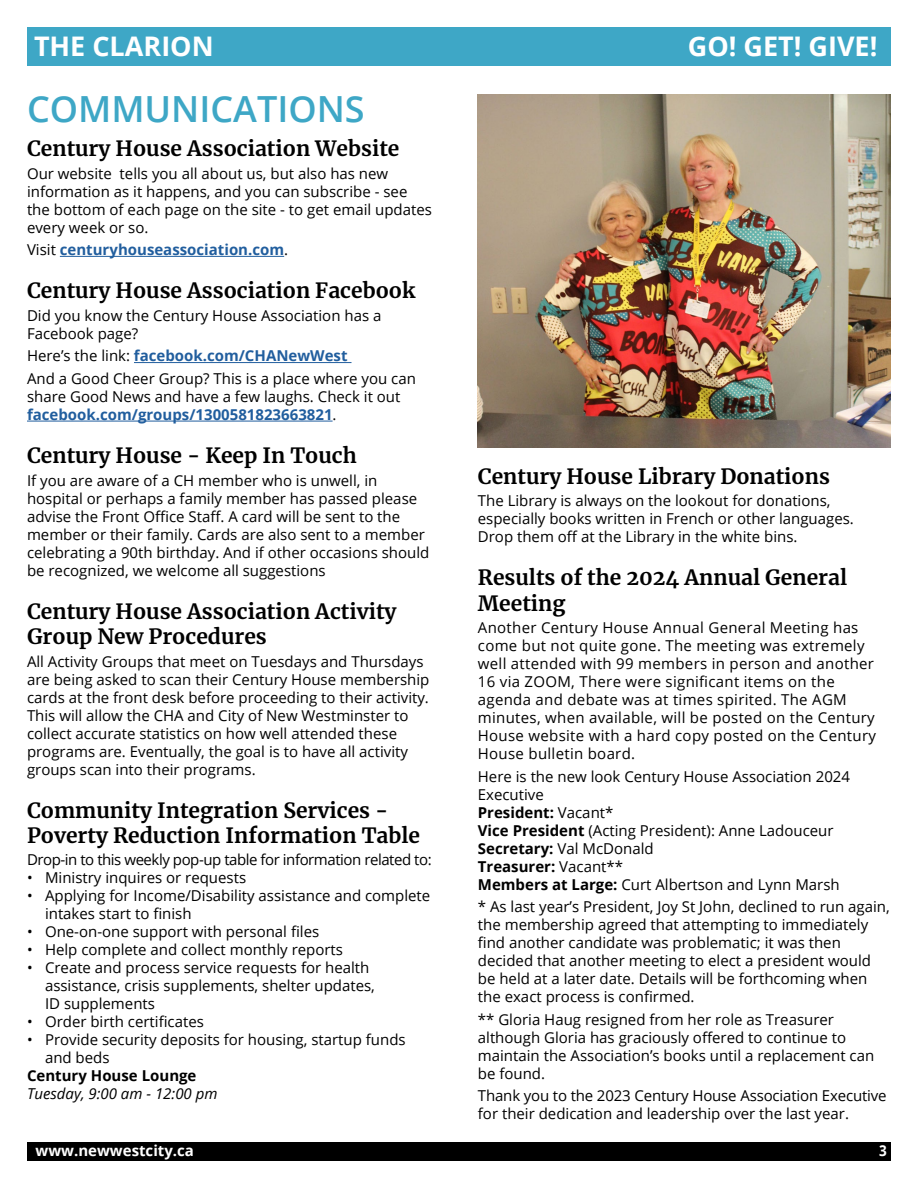
<style>
.page{position:relative;width:918px;height:1188px;background:#fff}
.page>*{position:absolute;margin:0;border:0;box-sizing:border-box;transform-origin:0 0}
.t1{font:600 36px "Open Sans";color:#3ea7c6}
.t2{font:700 27px "Open Sans";color:#fff}
.t3{font:700 21px/25.2px "Merriweather";color:#000}
.t4{font:15px/18px "Open Sans";color:#000}
.t5{font:15px/18px "Open Sans";letter-spacing:.02em;color:#000}
.t6{font:15px "Open Sans";letter-spacing:-.03em;color:#000}
.t7{font:700 15px "Open Sans";color:#215e9e}
.t8{font:italic 15px "Open Sans";color:#000}
.t9{font:700 15px "Open Sans";color:#fff}
.t10{font:700 15px "Open Sans";color:#000}
.t11{font:700 15px "Open Sans";color:#fff;scale:.9 1}
.s1{font-weight:400;color:#000}
.s2{font-weight:700;color:#215e9e}
.s3{font-weight:700}
</style>
<div class="page">
<div style="left:27px;top:1143px;width:864px;height:18px;background:#000"></div>
<div style="left:27px;top:27px;width:864px;height:39px;background:#3ea7c6"></div>
<hr style="left:60px;top:256px;width:224px;height:1px;background:#215e9e">
<hr style="left:134px;top:362px;width:218px;height:1px;background:#215e9e">
<hr style="left:27px;top:421px;width:306px;height:1px;background:#215e9e">
<img style="left:478px;top:94px;width:413px;height:353px">
<h2 class="t2" style="left:34px;top:27px;width:181px">THE CLARION</h2>
<h2 class="t2" style="left:688px;top:27px;width:191px">GO! GET! GIVE!</h2>
<h1 class="t1" style="left:27px;top:84px;width:339px">COMMUNICATIONS</h1>
<h3 class="t3" style="left:27px;top:135px;width:374px">Century House Association Website</h3>
<p class="t4" style="left:27px;top:164px;width:407px">Our website tells you all about us, but also has new information as it happens, and you can subscribe - see the bottom of each page on the site - to get email updates every week or so.</p>
<p class="t7" style="left:27px;top:239px;width:263px"><span class="s1">Visit</span> centuryhouseassociation.com<span class="s1">.</span></p>
<h3 class="t3" style="left:27px;top:278px;width:390px">Century House Association Facebook</h3>
<p class="t4" style="left:27px;top:306px;width:356px">Did you know the Century House Association has a<br>Facebook page?</p>
<p class="t4" style="left:27px;top:344px;width:390px;line-height:22.5px">Here’s the link: <span class="s2">facebook.com/CHANewWest<br></span>And a Good Cheer Group? This is a place where you can</p>
<p class="t4" style="left:27px;top:387px;width:375px">share Good News and have a few laughs. Check it out <span class="s2">facebook.com/groups/1300581823663821</span>.</p>
<h3 class="t3" style="left:27px;top:442px;width:331px">Century House - Keep In Touch</h3>
<p class="t4" style="left:27px;top:471px;width:404px">If you are aware of a CH member who is unwell, in hospital or perhaps a family member has passed please advise the Front Office Staff. A card will be sent to the member or their family. Cards are also sent to a member celebrating a 90th birthday. And if other occasions should be recognized, we welcome all suggestions</p>
<h3 class="t3" style="left:27px;top:598px;width:371px">Century House Association Activity<br>Group New Procedures</h3>
<p class="t4" style="left:27px;top:652px;width:404px">All Activity Groups that meet on Tuesdays and Thursdays are being asked to scan their Century House membership cards at the front desk before proceeding to their activity.<br>This will allow the CHA and City of New Westminster to collect accurate statistics on how well attended these programs are. Eventually, the goal is to have all activity groups scan into their programs.</p>
<h3 class="t3" style="left:27px;top:797px;width:395px">Community Integration Services -<br>Poverty Reduction Information Table</h3>
<p class="t6" style="left:27px;top:850px;width:406px">Drop-in to this weekly pop-up table for information related to:</p>
<p class="t4" style="left:27px;top:869px;width:221px">• Ministry inquires or requests</p>
<p class="t4" style="left:45px;top:887px;width:387px;text-indent:-18px">• Applying for Income/Disability assistance and complete intakes start to finish</p>
<p class="t4" style="left:27px;top:923px;width:294px">• One-on-one support with personal files</p>
<p class="t4" style="left:27px;top:941px;width:318px">• Help complete and collect monthly reports</p>
<p class="t4" style="left:45px;top:959px;width:331px;text-indent:-18px">• Create and process service requests for health assistance, crisis supplements, shelter updates,<br>ID supplements</p>
<p class="t4" style="left:27px;top:1013px;width:178px">• Order birth certificates</p>
<p class="t4" style="left:45px;top:1031px;width:362px;text-indent:-18px">• Provide security deposits for housing, startup funds and beds</p>
<p class="t10" style="left:27px;top:1065px;width:171px">Century House Lounge</p>
<p class="t8" style="left:27px;top:1084px;width:192px">Tuesday, 9:00 am - 12:00 pm</p>
<h3 class="t3" style="left:478px;top:463px;width:354px">Century House Library Donations</h3>
<p class="t4" style="left:478px;top:491px;width:378px">The Library is always on the lookout for donations, especially books written in French or other languages.<br>Drop them off at the Library in the white bins.</p>
<h3 class="t3" style="left:478px;top:565px;width:371px">Results of the 2024 Annual General<br>Meeting</h3>
<p class="t5" style="left:478px;top:618px;width:400px">Another Century House Annual General Meeting has come but not quite gone. The meeting was extremely well attended with 99 members in person and another 16 via ZOOM, There were significant items on the agenda and debate was at times spirited. The AGM minutes, when available, will be posted on the Century House website with a hard copy posted on the Century House bulletin board.</p>
<p class="t4" style="left:478px;top:767px;width:374px">Here is the new look Century House Association 2024<br>Executive<br><span class="s3">President:</span> Vacant*<br><span class="s3">Vice President</span> (Acting President): Anne Ladouceur<br><span class="s3">Secretary:</span> Val McDonald<br><span class="s3">Treasurer:</span> Vacant**<br><span class="s3">Members at Large:</span> Curt Albertson and Lynn Marsh</p>
<p class="t4" style="left:478px;top:897px;width:413px">* As last year’s President, Joy St John, declined to run again, the membership agreed that attempting to immediately find another candidate was problematic; it was then decided that another meeting to elect a president would be held at a later date. Details will be forthcoming when the exact process is confirmed.</p>
<p class="t4" style="left:478px;top:1010px;width:398px">** Gloria Haug resigned from her role as Treasurer although Gloria has graciously offered to continue to maintain the Association’s books until a replacement can be found.</p>
<p class="t4" style="left:478px;top:1086px;width:410px">Thank you to the 2023 Century House Association Executive for their dedication and leadership over the last year.</p>
<p class="t9" style="left:36px;top:1140px;width:160px">www.newwestcity.ca</p>
<p class="t11" style="left:879px;top:1140px;width:10px">3</p>
</div>
